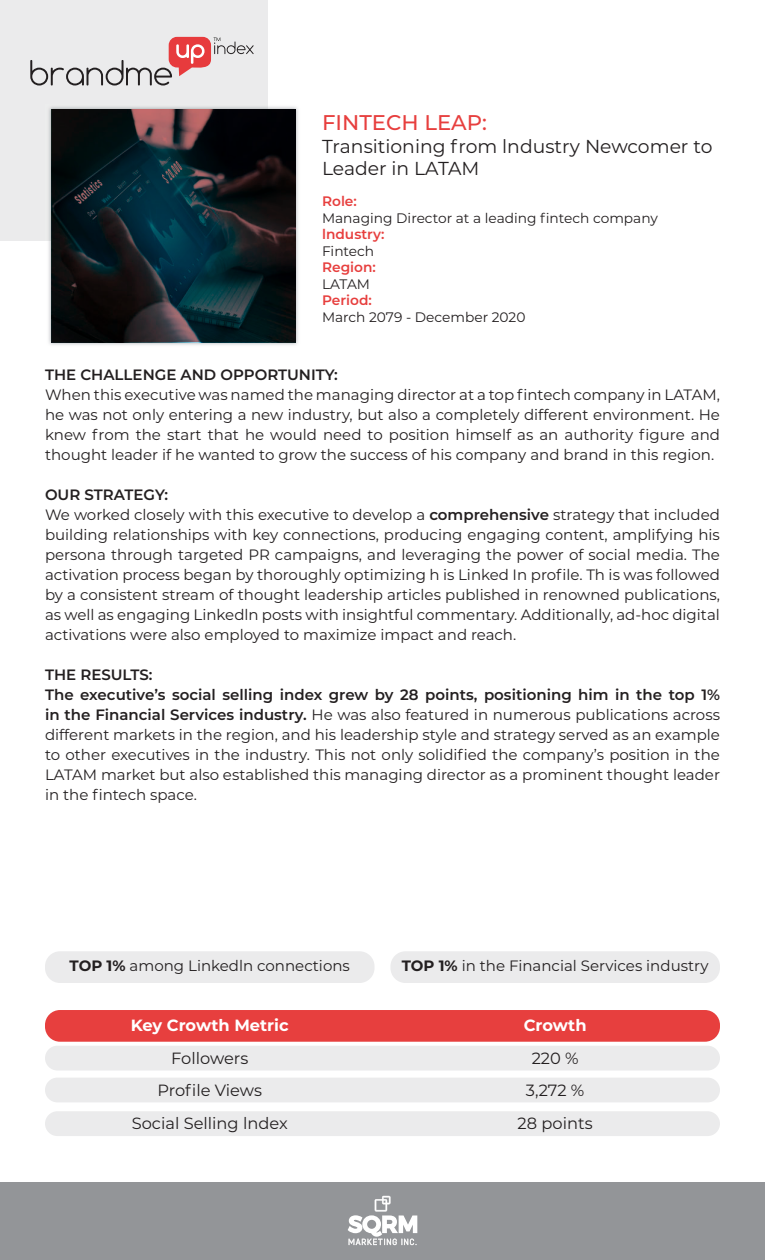
<style>
.page{position:relative;width:765px;height:1260px;background:#fff}
.page>*{position:absolute;margin:0;border:0;box-sizing:border-box;transform-origin:0 0}
.t1{font:500 21.25px "Montserrat";color:#e73f3e}
.t2{font:18.75px/22.5px "Montserrat";color:#231f20}
.t3{font:16.25px/32.5px "Montserrat";color:#231f20;text-align:center}
.t4{font:700 16.25px "Montserrat";color:#fff}
.t5{font:15px/20px "Montserrat";color:#231f20}
.t6{font:600 15px "Montserrat";color:#231f20}
.t7{font:13.75px "Montserrat";color:#231f20}
.t8{font:600 13.75px "Montserrat";color:#e73f3e}
.s1{font-weight:600}
.s2{font-weight:700}
</style>
<div class="page">
<div style="left:45px;top:1111px;width:675px;height:25px;background:#ebebec;border-radius:12px"></div>
<div style="left:45px;top:1078px;width:675px;height:24px;background:#ebebec;border-radius:12px"></div>
<div style="left:45px;top:1046px;width:675px;height:25px;background:#ebebec;border-radius:12px"></div>
<div style="left:0;top:0;width:268px;height:241px;background:#ebebec"></div>
<img style="left:48px;top:106px;width:250px;height:239px">
<img style="left:48px;top:106px;width:220px;height:135px">
<svg style="left:30px;top:37px;width:224px;height:49px"></svg>
<div style="left:45px;top:951px;width:330px;height:32px;background:#ebebec;border-radius:15px"></div>
<div style="left:45px;top:1010px;width:675px;height:32px;background:#e73f3e;border-radius:15px"></div>
<div style="left:390px;top:951px;width:330px;height:32px;background:#ebebec;border-radius:15px"></div>
<div style="left:0;top:1182px;width:765px;height:78px;background:#939598"></div>
<svg style="left:348px;top:1196px;width:69px;height:49px"></svg>
<svg style="left:52px;top:110px;width:243px;height:232px;background:#121d23"></svg>
<h1 class="t1" style="left:322px;top:110px;width:166px">FINTECH LEAP:</h1>
<p class="t2" style="left:322px;top:136px;width:392px">Transitioning from lndustry Newcomer to<br>Leader in LATAM</p>
<p class="t8" style="left:322px;top:196px;width:36px">Role:</p>
<p class="t7" style="left:322px;top:212px;width:337px">Managing Director at a leading fintech company</p>
<p class="t8" style="left:322px;top:229px;width:64px">lndustry:</p>
<p class="t7" style="left:322px;top:245px;width:54px">Fintech</p>
<p class="t8" style="left:322px;top:262px;width:55px">Region:</p>
<p class="t7" style="left:322px;top:278px;width:49px">LATAM</p>
<p class="t8" style="left:322px;top:295px;width:51px">Period:</p>
<p class="t7" style="left:322px;top:311px;width:205px">March 2079 - December 2020</p>
<p class="t6" style="left:45px;top:369px;width:294px">THE CHALLENGE AND OPPORTUNITY:</p>
<p class="t5" style="left:45px;top:386px;width:677px;text-align:justify">When this executive was named the managing director at a top fintech company in LATAM, he was not only entering a new industry, but also a completely different environment. He knew from the start that he would need to position himself as an authority figure and thought leader if he wanted to grow the success of his company and brand in this region.</p>
<p class="t5" style="left:45px;top:486px;width:677px"><span class="s1">OUR STRATEGY:<br></span>We worked closely with this executive to develop a <span class="s1">comprehensive</span> strategy that included building relationships with key connections, producing engaging content, amplifying his persona through targeted PR campaigns, and leveraging the power of social media. The activation process began by thoroughly optimizing h is Linked In profile. Th is was followed by a consistent stream of thought leadership articles published in renowned publications, as well as engaging Linkedln posts with insightful commentary. Additionally, ad-hoc digital activations were also employed to maximize impact and reach.</p>
<p class="t5" style="left:45px;top:666px;width:677px"><span class="s1">THE RESULTS:<br>The executive’s social selling index grew by 28 points, positioning him in the top 1% in the Financial Services industry.</span> He was also featured in numerous publications across different markets in the region, and his leadership style and strategy served as an example to other executives in the industry. This not only solidified the company’s position in the LATAM market but also established this managing director as a prominent thought leader in the fintech space.</p>
<p class="t5" style="left:70px;top:957px;width:282px"><span class="s2">TOP 1%</span> among Linkedln connections</p>
<p class="t4" style="left:131px;top:1019px;width:159px">Key Crowth Metric</p>
<p class="t3" style="left:132px;top:1043px;width:157px">Followers<br>Profile Views<br>Social Selling lndex</p>
<p class="t5" style="left:402px;top:957px;width:308px"><span class="s2">TOP 1%</span> in the Financial Services industry</p>
<p class="t4" style="left:524px;top:1019px;width:64px">Crowth</p>
<p class="t3" style="left:518px;top:1043px;width:76px">220 %<br>3,272 %<br>28 points</p>
</div>
